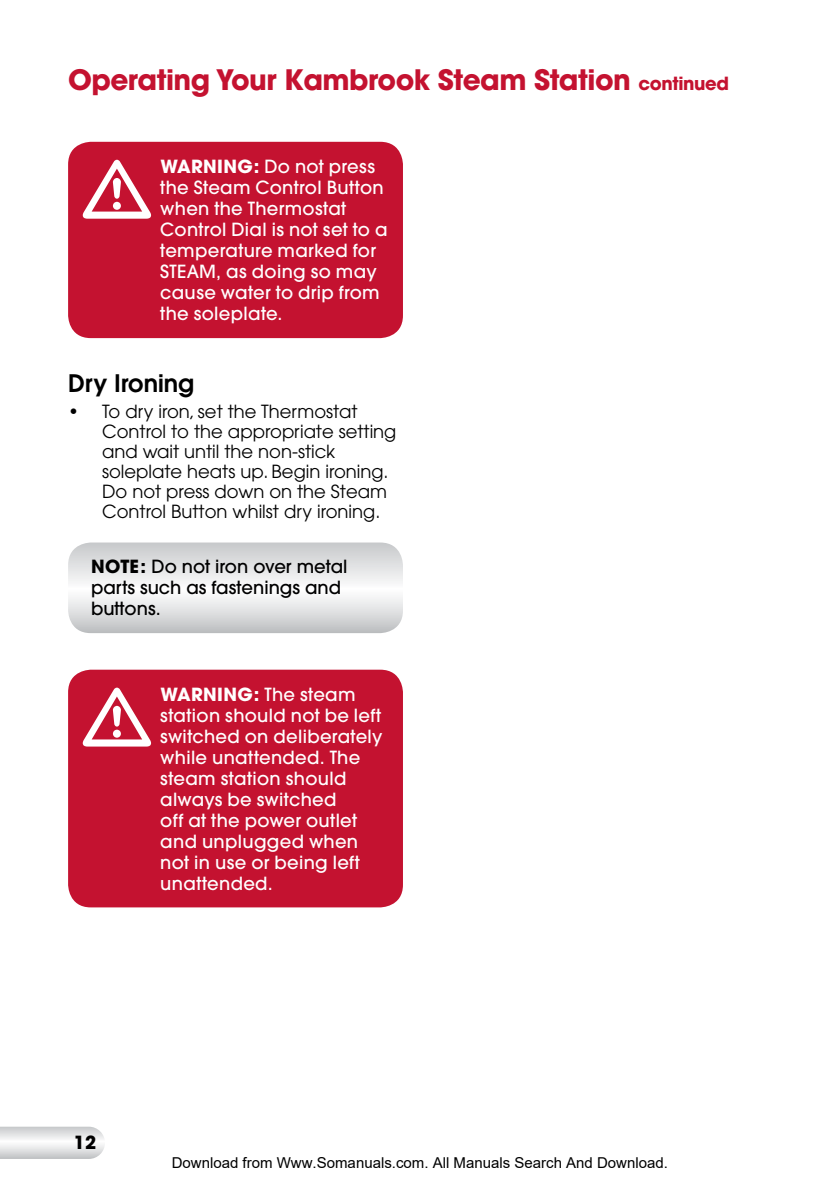
<style>
.page{position:relative;width:840px;height:1191px;background:#fff}
.page>*{position:absolute;margin:0;border:0;box-sizing:border-box;transform-origin:0 0}
.t1{font:700 28px "Avant Garde";letter-spacing:-.02em;color:#c41230}
.t2{font:600 24px "Avant Garde";color:#000}
.t3{font:500 18px/21px "Avant Garde";letter-spacing:.015em;color:#fff}
.t4{font:18px/20px "Avant Garde";color:#000}
.t5{font:500 18px/21px "Avant Garde";color:#000}
.t6{font:700 18px "Avant Garde";color:#fff}
.t7{font:700 18px "Avant Garde";color:#000}
.t8{font:15px "Arial";color:#000}
.s1{font-size:18px}
.s2{font-weight:700}
</style>
<div class="page">
<svg style="left:0;top:1126px;width:104px;height:32px"></svg>
<div style="left:68px;top:142px;width:335px;height:196px;background:#c41230;border-radius:23px"></div>
<svg style="left:83px;top:160px;width:68px;height:59px"></svg>
<svg style="left:68px;top:542px;width:335px;height:91px"></svg>
<div style="left:68px;top:669px;width:335px;height:238px;background:#c41230;border-radius:23px"></div>
<svg style="left:83px;top:687px;width:68px;height:59px"></svg>
<h1 class="t1" style="left:68px;top:62px;width:662px">Operating Your Kambrook Steam Station <span class="s1">continued</span></h1>
<p class="t3" style="left:160px;top:156px;width:229px;text-indent:77px"><span class="s2">g:</span> Do not press the Steam Control Button when the Thermostat<br>Control Dial is not set to a temperature marked for<br>STEAM, as doing so may cause water to drip from the soleplate.</p>
<p class="t6" style="left:160px;top:155px;width:30px">warnin</p>
<h2 class="t2" style="left:68px;top:368px;width:127px">Dry Ironing</h2>
<p class="t4" style="left:102px;top:401px;width:295px;text-indent:-34px">• To dry iron, set the Thermostat<br>Control to the appropriate setting and wait until the non-stick soleplate heats up. Begin ironing.<br>Do not press down on the Steam<br>Control Button whilst dry ironing.</p>
<p class="t5" style="left:91px;top:556px;width:258px"><span class="s2">NOTE:</span> Do not iron over metal parts such as fastenings and buttons.</p>
<p class="t3" style="left:160px;top:684px;width:223px;text-indent:77px"><span class="s2">g:</span> The steam station should not be left switched on deliberately while unattended. The steam station should always be switched<br>off at the power outlet and unplugged when not in use or being left unattended.</p>
<p class="t6" style="left:160px;top:682px;width:30px">warnin</p>
<p class="t7" style="left:74px;top:1131px;width:24px">12</p>
<p class="t8" style="left:172px;top:1154px;width:497px">Download from Www.Somanuals.com. All Manuals Search And Download.</p>
</div>
